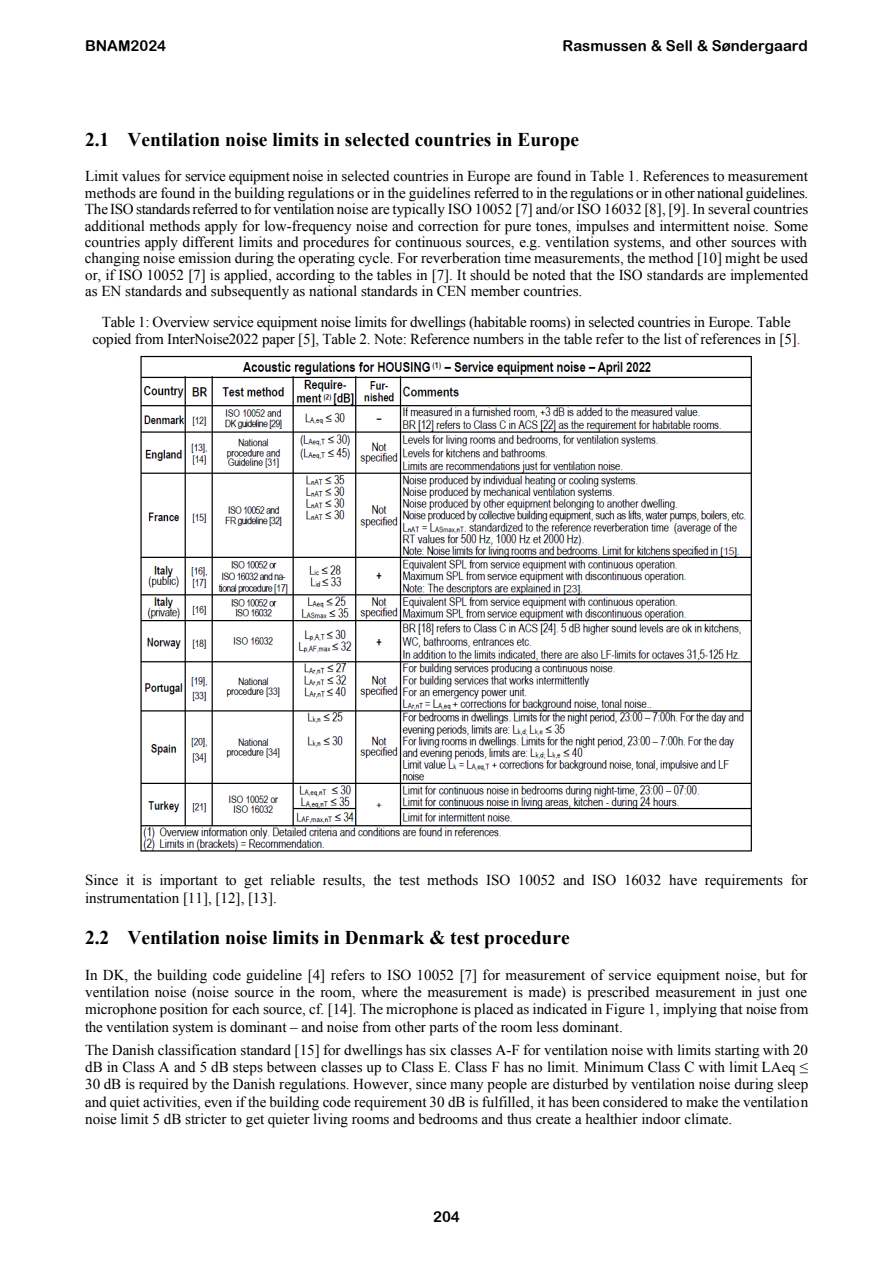
<style>
.page{position:relative;width:893px;height:1263px;background:#fff}
.page>*{position:absolute;margin:0;border:0;box-sizing:border-box;transform-origin:0 0}
.t1{font:700 19.5px "Times New Roman";color:#000}
.t2{font:15.15px/16.4px "Times New Roman";letter-spacing:-.01em;color:#000;text-align:justify}
.t3{font:15px "Arial Rounded MT Bold";color:#000}
.s1{color:#f00}
</style>
<div class="page">
<img style="left:140px;top:355px;width:612px;height:497px">
<p class="t3" style="left:85px;top:37px;width:83px">BNAM2024</p>
<p class="t3" style="left:563px;top:37px;width:247px">Rasmussen &amp; Sell &amp; Søndergaard</p>
<p class="t1" style="left:85px;top:126px;width:496px">2.1 Ventilation noise limits in selected countries in Europe</p>
<p class="t2" style="left:85px;top:168px;width:725px">Limit values for service equipment noise in selected countries in Europe are found in Table 1. References to measurement methods are found in the building regulations or in the guidelines referred to in the regulations or in other national guidelines.<br>The ISO standards referred to for ventilation noise are typically ISO 10052 [7] and/or ISO 16032 [8], [9]. In several countries additional methods apply for low-frequency noise and correction for pure tones, impulses and intermittent noise. Some countries apply different limits and procedures for continuous sources, e.g. ventilation systems, and other sources with changing noise emission during the operating cycle. For reverberation time measurements, the method [10] might be used or, if ISO 10052 [7] is applied, according to the tables in [7]. It should be noted that the ISO standards are implemented as EN standards and subsequently as national standards in CEN member countries.</p>
<p class="t2" style="left:92px;top:313px;width:710px;line-height:17.4px;text-align:center">Table 1: Overview service equipment noise limits for dwellings (habitable rooms) in selected countries in Europe. Table copied from InterNoise2022 paper [5], Table 2. Note: Reference numbers in the table refer to the list of references in [5]<span class="s1">.</span></p>
<p class="t2" style="left:85px;top:871px;width:724px;line-height:17.4px">Since it is important to get reliable results, the test methods ISO 10052 and ISO 16032 have requirements for instrumentation [11], [12], [13].</p>
<p class="t1" style="left:85px;top:924px;width:486px">2.2 Ventilation noise limits in Denmark &amp; test procedure</p>
<p class="t2" style="left:85px;top:966px;width:725px;line-height:17.2px">In DK, the building code guideline [4] refers to ISO 10052 [7] for measurement of service equipment noise, but for ventilation noise (noise source in the room, where the measurement is made) is prescribed measurement in just one microphone position for each source, cf. [14]. The microphone is placed as indicated in Figure 1, implying that noise from the ventilation system is dominant ‒ and noise from other parts of the room less dominant.</p>
<p class="t2" style="left:85px;top:1041px;width:725px;line-height:17.2px">The Danish classification standard [15] for dwellings has six classes A-F for ventilation noise with limits starting with 20 dB in Class A and 5 dB steps between classes up to Class E. Class F has no limit. Minimum Class C with limit LAeq ≤ 30 dB is required by the Danish regulations. However, since many people are disturbed by ventilation noise during sleep and quiet activities, even if the building code requirement 30 dB is fulfilled, it has been considered to make the ventilation noise limit 5 dB stricter to get quieter living rooms and bedrooms and thus create a healthier indoor climate.</p>
<p class="t3" style="left:433px;top:1208px;width:28px">204</p>
</div>
